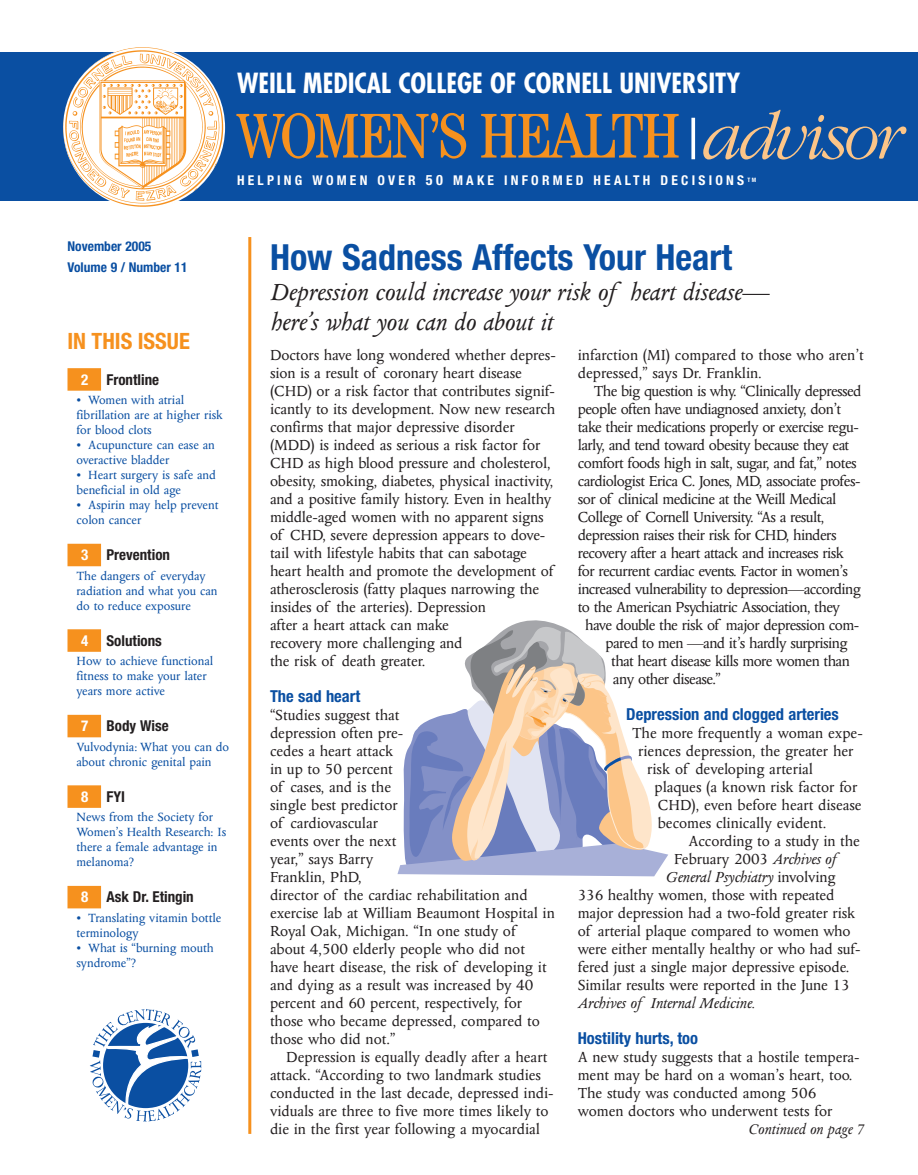
<style>
.page{position:relative;width:918px;height:1175px;background:#fff}
.page>*{position:absolute;margin:0;border:0;box-sizing:border-box;transform-origin:0 0}
.t1{font:700 condensed 36px "Helvetica Neue";color:#0a4fa2}
.t2{font:italic 27px/30px "Columbus";color:#231f20}
.t3{font:700 condensed 27px "Futura";color:#fff}
.t4{font:700 condensed 22.5px "Helvetica Neue";color:#f6911e}
.t5{font:italic 16.95px "Columbus";letter-spacing:-.005em;color:#231f20}
.t6{font:16.5px/18px "Columbus";letter-spacing:-.005em;color:#231f20}
.t7{font:16.5px "Columbus";letter-spacing:-.03em;color:#231f20}
.t8{font:700 condensed 16.5px "Helvetica Neue";color:#0a4fa2}
.t9{font:italic 16.5px "Columbus";color:#231f20}
.t10{font:700 condensed 15px "Helvetica Neue";color:#231f20}
.t11{font:13.5px/15px "Columbus";color:#0a4fa2}
.t12{font:700 condensed 13.5px "Helvetica Neue";letter-spacing:.24em;color:#fff}
.t13{font:700 condensed 13.5px/21px "Helvetica Neue";color:#0a4fa2}
.t14{font:700 condensed 6px "Helvetica Neue";color:#fff}
.s1{font-size:14.25px}
.s2{color:#fff}
.s3{font-style:italic;font-size:16.95px}
.s4{font-style:normal;font-size:16.5px}
</style>
<div class="page">
<div style="left:68px;top:368px;width:33px;height:23px;background:#f6911e"></div>
<div style="left:68px;top:544px;width:33px;height:22px;background:#f6911e"></div>
<div style="left:68px;top:629px;width:33px;height:23px;background:#f6911e"></div>
<div style="left:68px;top:715px;width:33px;height:22px;background:#f6911e"></div>
<div style="left:68px;top:785px;width:33px;height:23px;background:#f6911e"></div>
<div style="left:68px;top:886px;width:33px;height:22px;background:#f6911e"></div>
<hr style="left:248px;top:237px;width:3px;height:896px;background:#f6911e">
<div style="left:0;top:52px;width:918px;height:149px;background:#0a4fa2"></div>
<svg style="left:691px;top:118px;width:4px;height:41px"></svg>
<svg style="left:703px;top:110px;width:203px;height:49px"></svg>
<svg style="left:236px;top:113px;width:230px;height:46px"></svg>
<svg style="left:481px;top:113px;width:198px;height:45px"></svg>
<img style="left:63px;top:46px;width:162px;height:162px;border-radius:50%">
<svg style="left:90px;top:1009px;width:111px;height:112px"></svg>
<svg style="left:398px;top:620px;width:270px;height:256px"></svg>
<h2 class="t3" style="left:237px;top:72px;width:505px">WEILL MEDICAL COLLEGE OF CORNELL UNIVERSITY</h2>
<p class="t12" style="left:237px;top:176px;width:509px">HELPING WOMEN OVER <span class="s1">50</span> MAKE INFORMED HEALTH DECISIONS</p>
<p class="t14" style="left:747px;top:177px;width:10px">TM</p>
<p class="t13" style="left:67px;top:237px;width:122px">November 2005<br>Volume 9 / Number 11</p>
<h3 class="t4" style="left:68px;top:333px;width:124px">IN THIS ISSUE</h3>
<p class="t10" style="left:81px;top:374px;width:80px"><span class="s2">2</span> Frontline</p>
<p class="t11" style="left:76px;top:393px;width:148px">• Women with atrial fibrillation are at higher risk for blood clots</p>
<p class="t11" style="left:76px;top:438px;width:140px">• Acupuncture can ease an overactive bladder</p>
<p class="t11" style="left:76px;top:468px;width:141px">• Heart surgery is safe and beneficial in old age</p>
<p class="t11" style="left:76px;top:498px;width:144px">• Aspirin may help prevent colon cancer</p>
<p class="t10" style="left:81px;top:549px;width:90px"><span class="s2">3</span> Prevention</p>
<p class="t11" style="left:76px;top:569px;width:143px">The dangers of everyday radiation and what you can do to reduce exposure</p>
<p class="t10" style="left:81px;top:635px;width:82px"><span class="s2">4</span> Solutions</p>
<p class="t11" style="left:76px;top:654px;width:138px">How to achieve functional fitness to make your later years more active</p>
<p class="t10" style="left:81px;top:720px;width:89px"><span class="s2">7</span> Body Wise</p>
<p class="t11" style="left:76px;top:740px;width:154px">Vulvodynia: What you can do about chronic genital pain</p>
<p class="t10" style="left:81px;top:791px;width:45px"><span class="s2">8</span> FYI</p>
<p class="t11" style="left:76px;top:810px;width:151px">News from the Society for<br>Women’s Health Research: Is there a female advantage in melanoma?</p>
<p class="t10" style="left:81px;top:891px;width:114px"><span class="s2">8</span> Ask Dr. Etingin</p>
<p class="t11" style="left:76px;top:911px;width:146px">• Translating vitamin bottle terminology</p>
<p class="t11" style="left:76px;top:941px;width:139px">• What is “burning mouth syndrome”?</p>
<h1 class="t1" style="left:270px;top:244px;width:464px">How Sadness Affects Your Heart</h1>
<h2 class="t2" style="left:270px;top:279px;width:500px">Depression could increase your risk of heart disease— here’s what you can do about it</h2>
<p class="t6" style="left:270px;top:347px;width:287px">Doctors have long wondered whether depres&shy;sion is a result of coronary heart disease (CHD) or a risk factor that contributes signif&shy;icantly to its development. Now new research confirms that major depressive disorder (MDD) is indeed as serious a risk factor for CHD as high blood pressure and cholesterol, obesity, smoking, diabetes, physical inactivity, and a positive family history. Even in healthy middle-aged women with no apparent signs of CHD, severe depression appears to dove&shy;tail with lifestyle habits that can sabotage heart health and promote the development of atherosclerosis (fatty plaques narrowing the insides of the arteries). Depression<br>after a heart attack can make<br>recovery more challenging and<br>the risk of death greater.</p>
<p class="t8" style="left:270px;top:690px;width:92px">The sad heart</p>
<p class="t6" style="left:270px;top:707px;width:286px">“Studies suggest that<br>depression often pre-<br>cedes a heart attack<br>in up to 50 percent<br>of cases, and is the<br>single best predictor<br>of cardiovascular<br>events over the next<br>year,” says Barry<br>Franklin, PhD,<br>director of the cardiac rehabilitation and exercise lab at William Beaumont Hospital in<br>Royal Oak, Michigan. “In one study of about 4,500 elderly people who did not have heart disease, the risk of developing it and dying as a result was increased by 40 percent and 60 percent, respectively, for those who became depressed, compared to those who did not.”</p>
<p class="t6" style="left:270px;top:1049px;width:285px;text-indent:16px">Depression is equally deadly after a heart attack. “According to two landmark studies conducted in the last decade, depressed indi&shy;viduals are three to five more times likely to die in the first year following a myocardial</p>
<p class="t6" style="left:578px;top:347px;width:287px">infarction (MI) compared to those who aren’t depressed,” says Dr. Franklin.</p>
<p class="t7" style="left:594px;top:385px;width:269px">The big question is why. “Clinically depressed</p>
<p class="t7" style="left:578px;top:403px;width:265px">people often have undiagnosed anxiety, don’t</p>
<p class="t7" style="left:578px;top:421px;width:283px">take their medications properly or exercise regu-</p>
<p class="t7" style="left:578px;top:439px;width:273px">larly, and tend toward obesity because they eat</p>
<p class="t7" style="left:578px;top:457px;width:280px">comfort foods high in salt, sugar, and fat,” notes</p>
<p class="t7" style="left:578px;top:475px;width:284px">cardiologist Erica C. Jones, MD, associate profes-</p>
<p class="t7" style="left:578px;top:493px;width:260px">sor of clinical medicine at the Weill Medical</p>
<p class="t7" style="left:578px;top:511px;width:248px">College of Cornell University. “As a result,</p>
<p class="t7" style="left:578px;top:529px;width:260px">depression raises their risk for CHD, hinders</p>
<p class="t7" style="left:578px;top:547px;width:268px">recovery after a heart attack and increases risk</p>
<p class="t7" style="left:578px;top:565px;width:272px">for recurrent cardiac events. Factor in women’s</p>
<p class="t7" style="left:578px;top:583px;width:285px">increased vulnerability to depression—according</p>
<p class="t7" style="left:578px;top:601px;width:264px">to the American Psychiatric Association, they</p>
<p class="t7" style="left:585px;top:619px;width:275px">have double the risk of major depression com-</p>
<p class="t7" style="left:606px;top:637px;width:244px">pared to men —and it’s hardly surprising</p>
<p class="t7" style="left:611px;top:655px;width:240px">that heart disease kills more women than</p>
<p class="t7" style="left:613px;top:673px;width:109px">any other disease.”</p>
<p class="t8" style="left:626px;top:708px;width:214px">Depression and clogged arteries</p>
<p class="t6" style="left:632px;top:725px;width:232px">The more frequently a woman expe-</p>
<p class="t6" style="left:638px;top:743px;width:217px">riences depression, the greater her</p>
<p class="t6" style="left:647px;top:761px;width:167px">risk of developing arterial</p>
<p class="t6" style="left:655px;top:779px;width:204px">plaques (a known risk factor for</p>
<p class="t6" style="left:658px;top:797px;width:205px">CHD), even before heart disease</p>
<p class="t6" style="left:658px;top:815px;width:170px">becomes clinically evident.</p>
<p class="t6" style="left:689px;top:833px;width:173px">According to a study in the</p>
<p class="t6" style="left:674px;top:851px;width:163px">February 2003 <span class="s3">Archives of</span></p>
<p class="t5" style="left:666px;top:870px;width:172px">General Psychiatry <span class="s4">involving</span></p>
<p class="t6" style="left:578px;top:887px;width:284px">336 healthy women, those with repeated major depression had a two-fold greater risk of arterial plaque compared to women who were either mentally healthy or who had suf&shy;fered just a single major depressive episode.<br>Similar results were reported in the June 13</p>
<p class="t5" style="left:578px;top:996px;width:179px">Archives of Internal Medicine.</p>
<p class="t8" style="left:578px;top:1032px;width:122px">Hostility hurts, too</p>
<p class="t6" style="left:578px;top:1049px;width:283px">A new study suggests that a hostile tempera&shy;ment may be hard on a woman’s heart, too.<br>The study was conducted among 506 women doctors who underwent tests for</p>
<p class="t9" style="left:748px;top:1123px;width:117px">Continued on page 7</p>
</div>
